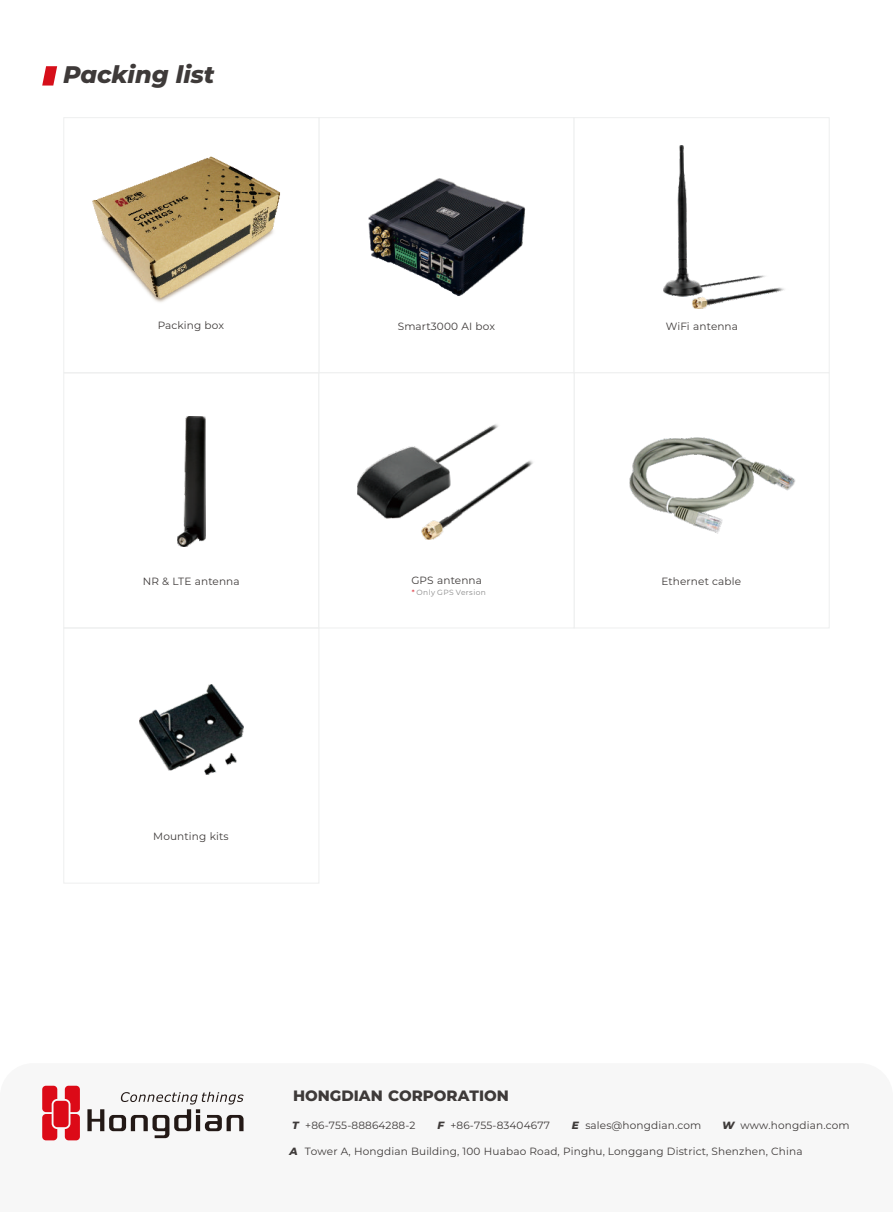
<style>
.page{position:relative;width:893px;height:1212px;background:#fff}
.page>*{position:absolute;margin:0;border:0;box-sizing:border-box;transform-origin:0 0}
.t1{font:italic 800 24px "Montserrat";color:#3e3a39}
.t2{font:800 15px "Montserrat";color:#3e3a39}
.t3{font:10.5px "Montserrat";letter-spacing:.015em;color:#3e3a39}
.t4{font:italic 800 10.5px "Montserrat";color:#3e3a39}
.t5{font:7.5px "Montserrat";letter-spacing:.05em;color:#898989}
.s1{color:#d60f1a}
.s2{font-weight:800;font-style:italic}
</style>
<div class="page">
<svg style="left:42px;top:1086px;width:38px;height:54px;background:#e13944"></svg>
<svg style="left:87px;top:1092px;width:157px;height:46px"></svg>
<svg style="left:573px;top:117px;width:257px;height:255px"></svg>
<svg style="left:42px;top:66px;width:15px;height:20px"></svg>
<svg style="left:63px;top:117px;width:257px;height:255px"></svg>
<div style="left:63px;top:372px;width:256px;height:256px;border:1px solid #eeefef"></div>
<svg style="left:575px;top:372px;width:255px;height:256px"></svg>
<img style="left:590px;top:406px;width:223px;height:149px">
<div style="left:63px;top:627px;width:256px;height:256px;border:1px solid #eeefef"></div>
<img style="left:64px;top:142px;width:255px;height:184px">
<img style="left:139px;top:684px;width:105px;height:90px">
<svg style="left:318px;top:372px;width:257px;height:257px"></svg>
<img style="left:358px;top:422px;width:177px;height:118px">
<img style="left:178px;top:417px;width:27px;height:129px">
<img style="left:663px;top:146px;width:125px;height:163px">
<img style="left:368px;top:178px;width:158px;height:118px">
<h1 class="t1" style="left:63px;top:60px;width:153px">Packing list</h1>
<p class="t3" style="left:158px;top:319px;width:68px">Packing box</p>
<p class="t3" style="left:398px;top:320px;width:99px">Smart3000 AI box</p>
<p class="t3" style="left:666px;top:320px;width:74px">WiFi antenna</p>
<p class="t3" style="left:411px;top:574px;width:72px">GPS antenna</p>
<p class="t5" style="left:412px;top:587px;width:76px"><span class="s1">*</span> Only GPS Version</p>
<p class="t3" style="left:143px;top:575px;width:98px">NR &amp; LTE antenna</p>
<p class="t3" style="left:661px;top:575px;width:81px">Ethernet cable</p>
<p class="t3" style="left:153px;top:829px;width:77px">Mounting kits</p>
<h2 class="t2" style="left:293px;top:1086px;width:217px">HONGDIAN CORPORATION</h2>
<p class="t4" style="left:292px;top:1119px;width:8px">T</p>
<p class="t3" style="left:305px;top:1119px;width:112px">+86-755-88864288-2</p>
<p class="t3" style="left:438px;top:1119px;width:114px"><span class="s2">F</span> +86-755-83404677</p>
<p class="t3" style="left:572px;top:1118px;width:131px"><span class="s2">E</span> sales@hongdian.com</p>
<p class="t3" style="left:722px;top:1118px;width:129px"><span class="s2">W</span> www.hongdian.com</p>
<p class="t3" style="left:290px;top:1144px;width:514px"><span class="s2">A</span> Tower A, Hongdian Building, 100 Huabao Road, Pinghu, Longgang District, Shenzhen, China</p>
</div>
